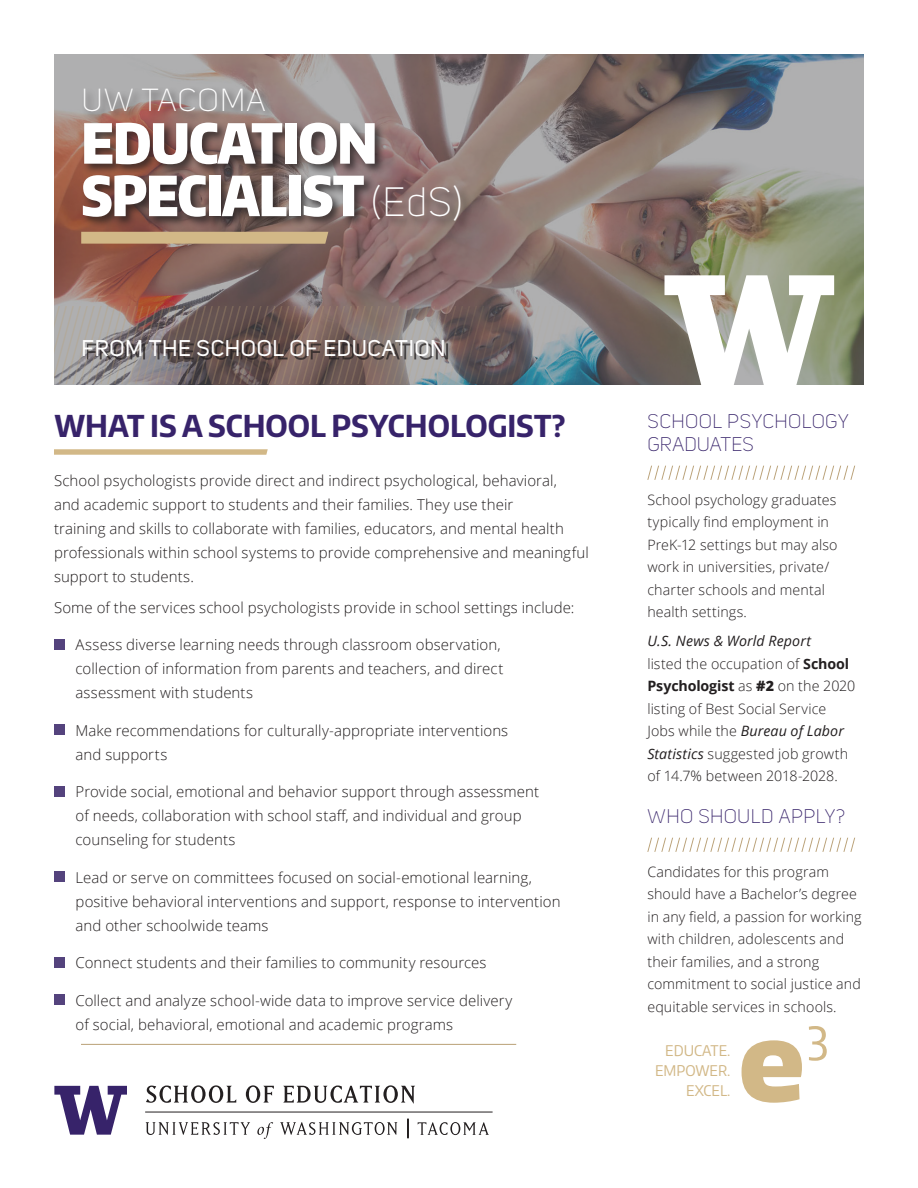
<style>
.page{position:relative;width:918px;height:1188px;background:#fff}
.page>*{position:absolute;margin:0;border:0;box-sizing:border-box;transform-origin:0 0}
.t1{font:900 54.75px/52.5px "Encode Sans Condensed";letter-spacing:-.02em;color:#fff}
.t2{font:300 31.5px "Uni Sans";letter-spacing:.04em;color:#fff}
.t3{font:700 29.85px "Encode Sans Narrow";color:#37236a}
.t4{font:22.5px "Uni Sans";letter-spacing:.025em;color:#fff}
.t5{font:300 19.5px/22.5px "Uni Sans";letter-spacing:.015em;color:#37236a}
.t6{font:300 15px/24px "Open Sans";letter-spacing:.005em;color:#231f20}
.t7{font:14.55px/20px "Encode Sans Narrow";color:#d2b887;text-align:right}
.t8{font:300 14.25px/22.5px "Open Sans";letter-spacing:.01em;color:#231f20}
.s1{font-family:"Uni Sans";font-weight:300;font-size:40.5px}
.s2{font-weight:400;font-style:italic}
.s3{font-weight:700}
.s4{font-weight:800}
</style>
<div class="page">
<svg style="left:809px;top:1026px;width:18px;height:35px"></svg>
<svg style="left:742px;top:1040px;width:60px;height:63px"></svg>
<img style="left:54px;top:54px;width:810px;height:221px">
<svg style="left:418px;top:1122px;width:71px;height:13px"></svg>
<svg style="left:408px;top:1119px;width:1px;height:19px"></svg>
<svg style="left:146px;top:1122px;width:251px;height:17px"></svg>
<hr style="left:145px;top:1112px;width:348px;height:1px;background:#231f20">
<svg style="left:54px;top:1086px;width:73px;height:49px"></svg>
<svg style="left:146px;top:1085px;width:90px;height:18px"></svg>
<svg style="left:246px;top:1085px;width:28px;height:18px"></svg>
<svg style="left:283px;top:1085px;width:132px;height:19px"></svg>
<svg style="left:54px;top:275px;width:810px;height:110px;background:#908682"></svg>
<div style="left:81px;top:86px;width:392px;height:146px;background:#231f20;opacity:.75"></div>
<svg style="left:54px;top:449px;width:214px;height:6px"></svg>
<svg style="left:78px;top:232px;width:250px;height:12px;background:#ceb384"></svg>
<div style="left:87px;top:343px;width:361px;height:17px;background:#231f20;opacity:.75"></div>
<svg style="left:647px;top:837px;width:208px;height:15px"></svg>
<svg style="left:647px;top:465px;width:208px;height:15px"></svg>
<hr style="left:81px;top:1044px;width:435px;height:1px;background:#b9a076">
<div style="left:54px;top:640px;width:10px;height:10px;background:#54437d"></div>
<div style="left:54px;top:725px;width:10px;height:10px;background:#54437d"></div>
<div style="left:54px;top:786px;width:10px;height:10px;background:#54437d"></div>
<div style="left:54px;top:872px;width:10px;height:10px;background:#54437d"></div>
<div style="left:54px;top:957px;width:10px;height:10px;background:#54437d"></div>
<div style="left:54px;top:995px;width:10px;height:10px;background:#54437d"></div>
<h2 class="t2" style="left:82px;top:82px;width:186px">UW TACOMA</h2>
<h1 class="t1" style="left:81px;top:115px;width:383px">EDUCATION<br>SPECIALIST <span class="s1">(EdS)</span></h1>
<h3 class="t4" style="left:81px;top:335px;width:366px">FROM THE SCHOOL OF EDUCATION</h3>
<h3 class="t3" style="left:54px;top:406px;width:513px">WHAT IS A SCHOOL PSYCHOLOGIST?</h3>
<p class="t6" style="left:54px;top:468px;width:536px">School psychologists provide direct and indirect psychological, behavioral,<br>and academic support to students and their families. They use their<br>training and skills to collaborate with families, educators, and mental health professionals within school systems to provide comprehensive and meaningful support to students.</p>
<p class="t6" style="left:54px;top:595px;width:522px">Some of the services school psychologists provide in school settings include:</p>
<p class="t6" style="left:76px;top:632px;width:429px">Assess diverse learning needs through classroom observation, collection of information from parents and teachers, and direct assessment with students</p>
<p class="t6" style="left:76px;top:718px;width:434px">Make recommendations for culturally-appropriate interventions and supports</p>
<p class="t6" style="left:76px;top:779px;width:465px">Provide social, emotional and behavior support through assessment of needs, collaboration with school staff, and individual and group counseling for students</p>
<p class="t6" style="left:76px;top:865px;width:487px">Lead or serve on committees focused on social-emotional learning, positive behavioral interventions and support, response to intervention and other schoolwide teams</p>
<p class="t6" style="left:76px;top:950px;width:412px">Connect students and their families to community resources</p>
<p class="t6" style="left:76px;top:988px;width:438px">Collect and analyze school-wide data to improve service delivery of social, behavioral, emotional and academic programs</p>
<h3 class="t5" style="left:647px;top:410px;width:203px">SCHOOL PSYCHOLOGY<br>GRADUATES</h3>
<p class="t8" style="left:647px;top:488px;width:192px">School psychology graduates typically find employment in<br>PreK-12 settings but may also work in universities, private/ charter schools and mental health settings.</p>
<p class="t8" style="left:647px;top:630px;width:210px"><span class="s2">U.S. News &amp; World Report<br></span>listed the occupation of <span class="s3">School<br>Psychologist</span> as <span class="s4">#2</span> on the 2020 listing of Best Social Service<br>Jobs while the <span class="s2">Bureau of Labor<br>Statistics</span> suggested job growth of 14.7% between 2018-2028.</p>
<h3 class="t5" style="left:648px;top:805px;width:199px">WHO SHOULD APPLY?</h3>
<p class="t8" style="left:647px;top:860px;width:216px">Candidates for this program should have a Bachelor’s degree in any field, a passion for working with children, adolescents and their families, and a strong commitment to social justice and equitable services in schools.</p>
<p class="t7" style="left:655px;top:1040px;width:77px">EDUCATE.<br>EMPOWER.<br>EXCEL.</p>
</div>
